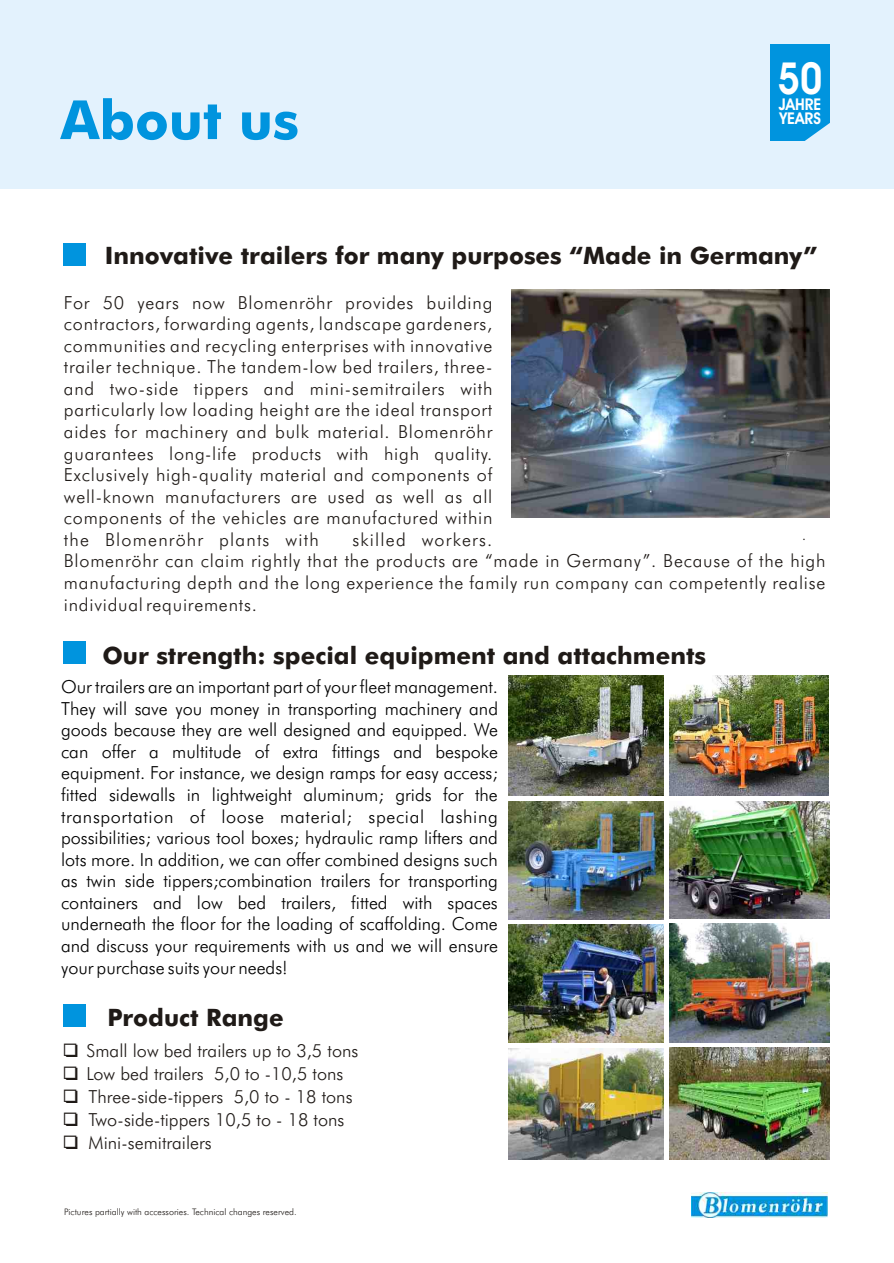
<style>
.page{position:relative;width:894px;height:1263px;background:#fff}
.page>*{position:absolute;margin:0;border:0;box-sizing:border-box;transform-origin:0 0}
.t1{font:700 54px "Futura Md BT";color:#0094de}
.t2{font:700 44.25px "Avant Garde Bk BT";color:#fff;scale:.87 1}
.t3{font:700 24px "Futura Md BT";color:#1f1a17}
.t4{font:18px/21.6px "Futura Lt BT";letter-spacing:.04em;color:#1f1a17;text-align:justify}
.t5{font:18px/21.6px "Futura Lt BT";color:#000;text-align:justify}
.t6{font:18px/22.8px "Futura Lt BT";color:#1f1a17}
.t7{font:700 16.35px/13.8px "Avant Garde Bk BT";color:#fff;scale:.95 1}
.t8{font:9px "Futura Lt BT";color:#1f1a17}
</style>
<div class="page">
<div style="left:0;top:0;width:894px;height:189px;background:#e3f2fd"></div>
<img style="left:691px;top:1193px;width:137px;height:24px">
<div style="left:770px;top:44px;width:59px;height:96px;background:#0094de"></div>
<svg style="left:804px;top:123px;width:26px;height:18px"></svg>
<div style="left:63px;top:243px;width:22px;height:23px;background:#0094de"></div>
<img style="left:512px;top:289px;width:318px;height:229px">
<div style="left:63px;top:641px;width:22px;height:23px;background:#0094de"></div>
<div style="left:63px;top:1004px;width:22px;height:23px;background:#0094de"></div>
<img style="left:509px;top:802px;width:155px;height:117px">
<img style="left:509px;top:675px;width:154px;height:121px">
<img style="left:670px;top:801px;width:159px;height:118px">
<img style="left:509px;top:924px;width:155px;height:119px">
<img style="left:670px;top:675px;width:158px;height:121px">
<img style="left:508px;top:1048px;width:156px;height:111px">
<img style="left:669px;top:923px;width:160px;height:119px">
<img style="left:670px;top:1048px;width:160px;height:112px">
<h1 class="t1" style="left:61px;top:98px;width:240px">About us</h1>
<h2 class="t2" style="left:778px;top:53px;width:53px">50</h2>
<p class="t7" style="left:779px;top:97px;width:46px">JAHRE<br>YEARS</p>
<h3 class="t3" style="left:105px;top:246px;width:714px">Innovative trailers for many purposes “Made in Germany”</h3>
<p class="t4" style="left:64px;top:293px;width:430px">For 50 years now Blomenröhr provides building contractors, forwarding agents, landscape gardeners, communities and recycling enterprises with innovative trailer technique. The tandem-low bed trailers, three&shy;and two-side tippers and mini-semitrailers with particularly low loading height are the ideal transport aides for machinery and bulk material. Blomenröhr guarantees long-life products with high quality.<br>Exclusively high-quality material and components of well-known manufacturers are used as well as all components of the vehicles are manufactured within the Blomenröhr plants with</p>
<p class="t4" style="left:64px;top:530px;width:763px;text-align:left;text-indent:288px">skilled workers.<br>Blomenröhr can claim rightly that the products are “made in Germany”. Because of the high manufacturing depth and the long experience the family run company can competently realise individual requirements.</p>
<h3 class="t3" style="left:102px;top:646px;width:605px">Our strength: special equipment and attachments</h3>
<p class="t5" style="left:61px;top:677px;width:439px">Our trailers are an important part of your fleet management.<br>They will save you money in transporting machinery and goods because they are well designed and equipped. We can offer a multitude of extra fittings and bespoke equipment. For instance, we design ramps for easy access; fitted sidewalls in lightweight aluminum; grids for the transportation of loose material; special lashing possibilities; various tool boxes; hydraulic ramp lifters and lots more. In addition, we can offer combined designs such as twin side tippers;combination trailers for transporting containers and low bed trailers, fitted with spaces underneath the floor for the loading of scaffolding. Come and discuss your requirements with us and we will ensure your purchase suits your needs!</p>
<h3 class="t3" style="left:107px;top:1007px;width:178px">Product Range</h3>
<p class="t6" style="left:86px;top:1041px;width:273px">Small low bed trailers up to 3,5 tons<br>Low bed trailers 5,0 to -10,5 tons<br>Three-side-tippers 5,0 to - 18 tons<br>Two-side-tippers 10,5 to - 18 tons<br>Mini-semitrailers</p>
<p class="t8" style="left:64px;top:1208px;width:234px">Pictures partially with accessories. Technical changes reserved.</p>
</div>
